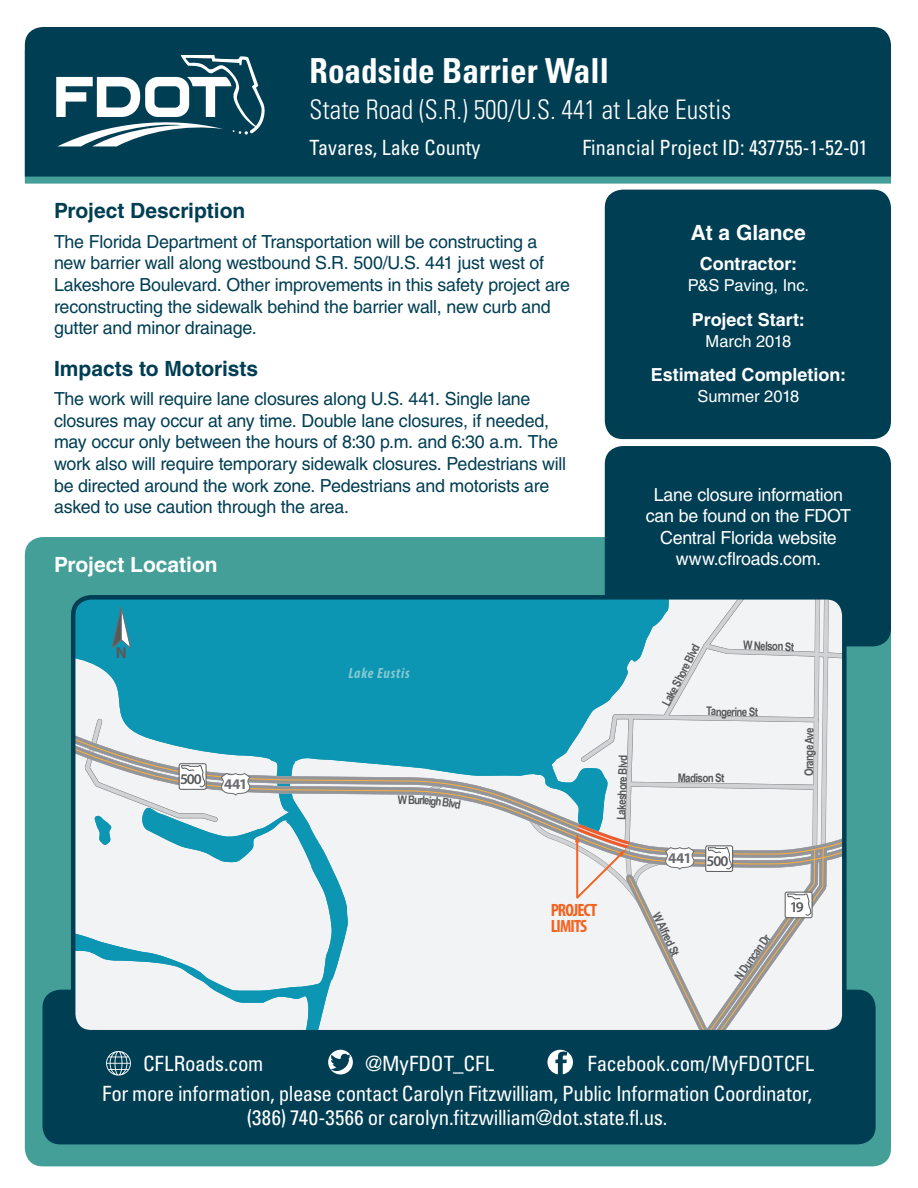
<style>
.page{position:relative;width:918px;height:1188px;background:#fff}
.page>*{position:absolute;margin:0;border:0;box-sizing:border-box;transform-origin:0 0}
.t1{font:700 condensed 34.5px "Univers";color:#fff;scale:.96 1}
.t2{font:300 condensed 27px "Univers";color:#fff;scale:.96 1}
.t3{font:condensed 21px/24px "Univers";letter-spacing:-.005em;color:#fff;text-align:center}
.t4{font:condensed 21px "Univers";letter-spacing:-.005em;color:#fff;scale:.96 1}
.t5{font:700 21px "Helvetica LT Std";color:#003e53}
.t6{font:700 21px "Helvetica LT Std";color:#fff}
.t7{font:18px/21.6px "Helvetica LT Std";letter-spacing:-.015em;color:#003e53}
.t8{font:18px/21.6px "Helvetica LT Std";letter-spacing:-.015em;color:#fff;text-align:center}
.t9{font:700 18px "Helvetica LT Std";color:#fff}
.t10{font:700 condensed 17.85px/15.9px "Myriad Pro";letter-spacing:-.05em;color:#f36421}
.t11{font:16.5px "Helvetica LT Std";letter-spacing:-.005em;color:#fff}
.t12{font:700 15.9px "Myriad Pro";color:#57585a}
.t13{font:italic 700 condensed 14.85px "Myriad Pro";letter-spacing:.045em;color:#fffdec}
.t14{font:600 14.85px "Myriad Pro";letter-spacing:-.08em;color:#57585a}
.t15{font:700 14.85px "Myriad Pro";letter-spacing:-.045em;color:#6c6d70}
.t16{font:700 11.85px "Arial Narrow";color:#57585a}
</style>
<div class="page">
<div style="left:25px;top:537px;width:866px;height:629px;background:#449f98;border-radius:18px"></div>
<svg style="left:25px;top:177px;width:866px;height:7px;background:#4ea49d"></svg>
<div style="left:25px;top:27px;width:866px;height:150px;background:#003e53"></div>
<svg style="left:56px;top:55px;width:209px;height:91px"></svg>
<div style="left:42px;top:990px;width:834px;height:154px;background:#003e53;border-radius:18px"></div>
<div style="left:605px;top:190px;width:286px;height:249px;background:#003e53;border-radius:18px"></div>
<div style="left:605px;top:446px;width:286px;height:200px;background:#003e53;border-radius:18px"></div>
<svg style="left:106px;top:1051px;width:25px;height:25px"></svg>
<svg style="left:328px;top:1050px;width:25px;height:24px"></svg>
<svg style="left:547px;top:1050px;width:26px;height:24px"></svg>
<svg style="left:73px;top:597px;width:771px;height:433px;background:#a8d0d9"></svg>
<p class="t5" style="left:54px;top:198px;width:193px">Project Description</p>
<p class="t1" style="left:310px;top:50px;width:313px">Roadside Barrier Wall</p>
<p class="t2" style="left:310px;top:93px;width:441px">State Road (S.R.) 500/U.S. 441 at Lake Eustis</p>
<p class="t4" style="left:310px;top:135px;width:179px">Tavares, Lake County</p>
<p class="t4" style="left:582px;top:135px;width:299px">Financial Project ID: 437755-1-52-01</p>
<p class="t7" style="left:54px;top:231px;width:518px">The Florida Department of Transportation will be constructing a new barrier wall along westbound S.R. 500/U.S. 441 just west of Lakeshore Boulevard. Other improvements in this safety project are reconstructing the sidewalk behind the barrier wall, new curb and gutter and minor drainage.</p>
<p class="t5" style="left:54px;top:356px;width:206px">Impacts to Motorists</p>
<p class="t7" style="left:54px;top:388px;width:514px">The work will require lane closures along U.S. 441. Single lane closures may occur at any time. Double lane closures, if needed, may occur only between the hours of 8:30 p.m. and 6:30 a.m. The work also will require temporary sidewalk closures. Pedestrians will be directed around the work zone. Pedestrians and motorists are asked to use caution through the area.</p>
<p class="t6" style="left:54px;top:552px;width:165px">Project Location</p>
<p class="t6" style="left:691px;top:220px;width:116px">At a Glance</p>
<p class="t9" style="left:700px;top:253px;width:99px">Contractor:</p>
<p class="t11" style="left:688px;top:276px;width:123px">P&amp;S Paving, Inc.</p>
<p class="t9" style="left:692px;top:309px;width:114px">Project Start:</p>
<p class="t11" style="left:706px;top:332px;width:87px">March 2018</p>
<p class="t9" style="left:651px;top:364px;width:197px">Estimated Completion:</p>
<p class="t11" style="left:697px;top:387px;width:104px">Summer 2018</p>
<p class="t8" style="left:646px;top:483px;width:207px">Lane closure information can be found on the FDOT<br>Central Florida website www.cflroads.com.</p>
<p class="t12" style="left:116px;top:643px;width:12px">N</p>
<p class="t14" style="left:180px;top:769px;width:23px">500</p>
<p class="t15" style="left:224px;top:774px;width:25px">441</p>
<p class="t13" style="left:348px;top:664px;width:63px">Lake Eustis</p>
<p class="t16" style="left:408px;top:791px;width:9px">B</p>
<p class="t16" style="left:612px;top:820px;width:66px;rotate:-88deg">Lakeshore Blvd</p>
<p class="t10" style="left:551px;top:902px;width:48px">PROJECT<br>LIMITS</p>
<p class="t16" style="left:744px;top:636px;width:52px;rotate:2deg">W Nelson St</p>
<p class="t16" style="left:658px;top:701px;width:70px;rotate:-63deg">Lake Shore Blvd</p>
<p class="t16" style="left:706px;top:702px;width:53px;rotate:1deg">Tangerine St</p>
<p class="t16" style="left:678px;top:769px;width:48px;rotate:1deg">Madison St</p>
<p class="t16" style="left:800px;top:776px;width:50px;rotate:-90deg">Orange Ave</p>
<p class="t15" style="left:668px;top:848px;width:25px">441</p>
<p class="t14" style="left:707px;top:852px;width:23px">500</p>
<p class="t16" style="left:664px;top:909px;width:48px;rotate:64deg">W Alfred St</p>
<p class="t16" style="left:730px;top:974px;width:55px;rotate:-55deg">N Duncan Dr</p>
<p class="t14" style="left:790px;top:898px;width:15px">19</p>
<p class="t3" style="left:143px;top:1051px;width:122px">CFLRoads.com</p>
<p class="t3" style="left:365px;top:1051px;width:130px">@MyFDOT_CFL</p>
<p class="t3" style="left:588px;top:1051px;width:228px">Facebook.com/MyFDOTCFL</p>
<p class="t3" style="left:102px;top:1081px;width:712px">For more information, please contact Carolyn Fitzwilliam, Public Information Coordinator, (386) 740-3566 or carolyn.fitzwilliam@dot.state.fl.us.</p>
</div>
